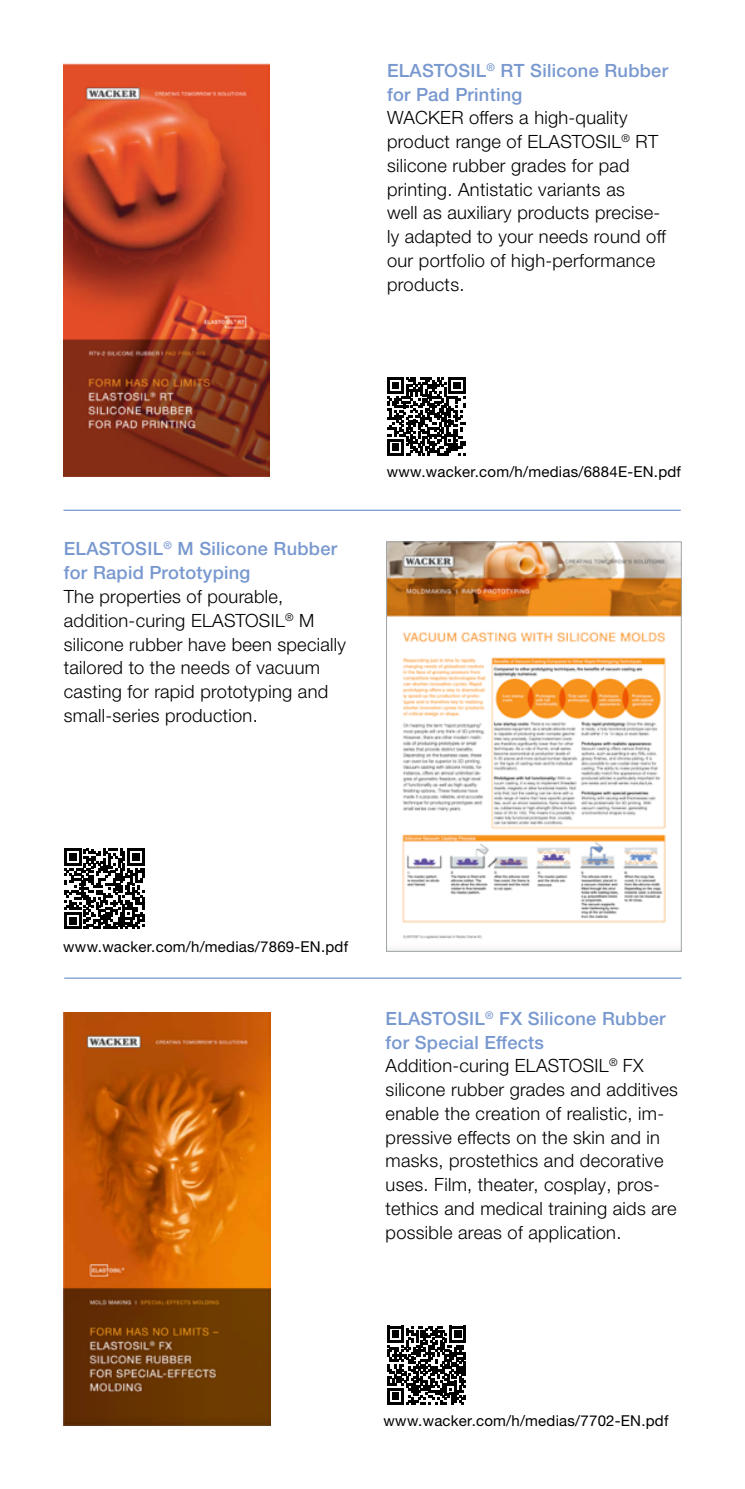
<style>
.page{position:relative;width:745px;height:1489px;background:#fff}
.page>*{position:absolute;margin:0;border:0;box-sizing:border-box;transform-origin:0 0}
.t1{font:300 18.25px/23.8px "Helvetica Panfor Wacker";letter-spacing:.015em;color:#000}
.t2{font:500 18.25px/23.8px "Helvetica Panfor Wacker";letter-spacing:.015em;color:#7898cf}
.t3{font:15px "Helvetica Panfor Wacker";letter-spacing:.015em;color:#000}
.s1{font-weight:500;color:#7898cf}
</style>
<div class="page">
<img style="left:388px;top:543px;width:291px;height:396px">
<div style="left:386px;top:541px;width:295px;height:410px;border:1px solid #9fa4a7"></div>
<img style="left:64px;top:1012px;width:206px;height:412px">
<img style="left:64px;top:64px;width:205px;height:412px">
<svg style="left:387px;top:377px;width:78px;height:78px"></svg>
<svg style="left:64px;top:848px;width:80px;height:81px"></svg>
<svg style="left:387px;top:1325px;width:79px;height:79px"></svg>
<hr style="left:63px;top:509px;width:617px;height:2px;background:#7898cf">
<hr style="left:64px;top:977px;width:617px;height:1px;background:#7898cf">
<p class="t2" style="left:387px;top:58px;width:282px">ELASTOSIL<sup>®</sup> RT Silicone Rubber for Pad Printing</p>
<p class="t1" style="left:387px;top:106px;width:280px">WACKER offers a high-quality product range of ELASTOSIL<sup>®</sup> RT silicone rubber grades for pad printing. Antistatic variants as<br>well as auxiliary products precise&shy;ly adapted to your needs round off our portfolio of high-performance products.</p>
<p class="t2" style="left:64px;top:537px;width:275px">ELASTOSIL<sup>®</sup> M Silicone Rubber for Rapid Prototyping</p>
<p class="t1" style="left:64px;top:584px;width:283px">The properties of pourable, addition-curing ELASTOSIL<sup>®</sup> M silicone rubber have been specially tailored to the needs of vacuum casting for rapid prototyping and small-series production.</p>
<p class="t3" style="left:386px;top:462px;width:296px">www.wacker.com/h/medias/6884E-EN.pdf</p>
<p class="t3" style="left:63px;top:937px;width:286px">www.wacker.com/h/medias/7869-EN.pdf</p>
<p class="t1" style="left:385px;top:1006px;width:294px"><span class="s1">ELASTOSIL</span><sup>®</sup> <span class="s1">FX Silicone Rubber for Special Effects<br></span>Addition-curing ELASTOSIL<sup>®</sup> FX silicone rubber grades and additives enable the creation of realistic, im&shy;pressive effects on the skin and in masks, prostethics and decorative uses. Film, theater, cosplay, pros&shy;tethics and medical training aids are possible areas of application.</p>
<p class="t3" style="left:383px;top:1410px;width:286px">www.wacker.com/h/medias/7702-EN.pdf</p>
</div>
